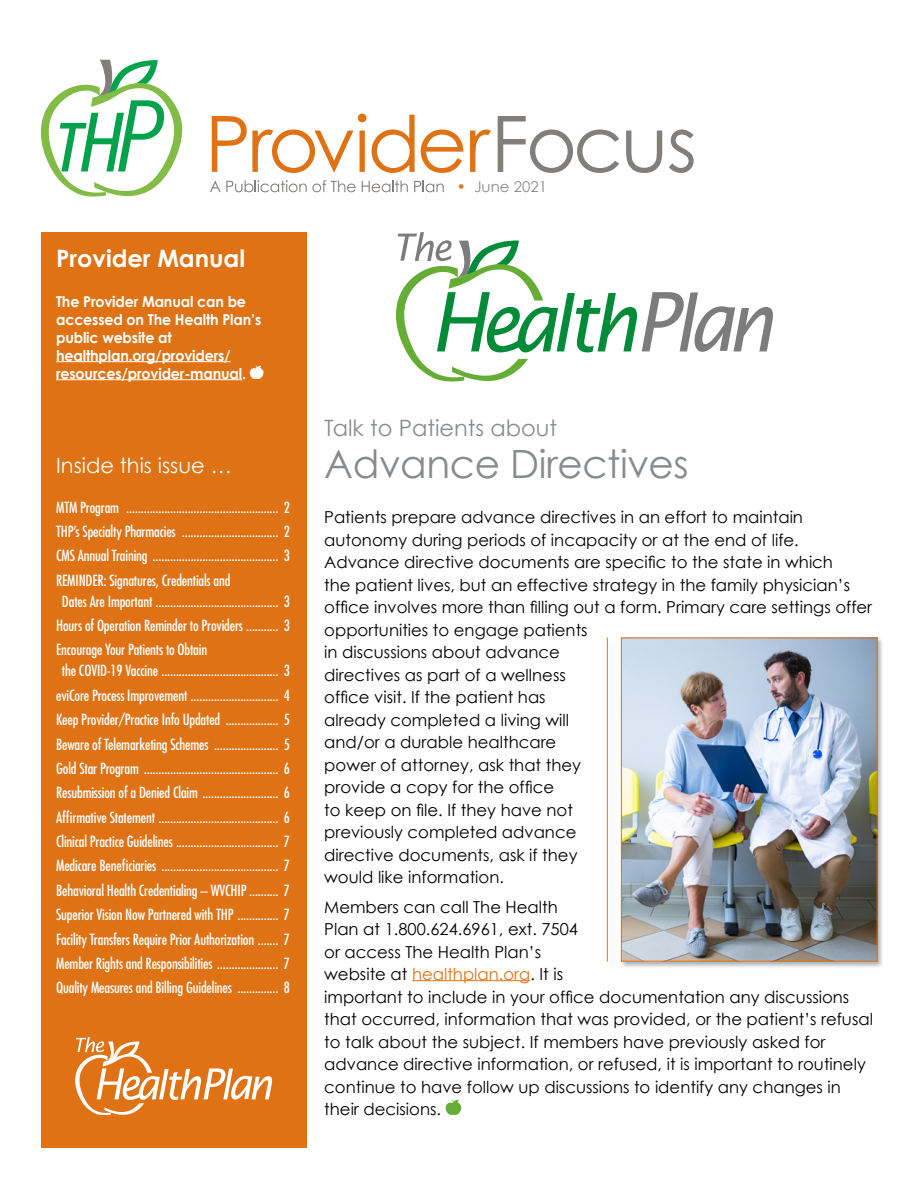
<style>
.page{position:relative;width:918px;height:1188px;background:#fff}
.page>*{position:absolute;margin:0;border:0;box-sizing:border-box;transform-origin:0 0}
.t1{font:39px "Century Gothic";letter-spacing:-.01em;color:#888b8d}
.t2{font:700 24px "Century Gothic";color:#fff}
.t3{font:22.5px "Century Gothic";color:#888b8d}
.t4{font:21px "Century Gothic";color:#fff}
.t5{font:16.5px/22.5px "Century Gothic";color:#000}
.t6{font:condensed 15px/24.3px "Futura";letter-spacing:-.01em;color:#fff;text-align:justify}
.t7{font:700 15px/18px "Century Gothic";letter-spacing:-.01em;color:#fff;scale:.95 1}
.t8{font:15px "Century Gothic";color:#888b8d}
.s1{color:#df7215}
</style>
<div class="page">
<div style="left:41px;top:232px;width:265px;height:916px;background:#df7215"></div>
<svg style="left:75px;top:1037px;width:197px;height:79px"></svg>
<svg style="left:212px;top:114px;width:203px;height:59px"></svg>
<svg style="left:421px;top:130px;width:42px;height:43px"></svg>
<svg style="left:470px;top:130px;width:21px;height:42px"></svg>
<svg style="left:498px;top:116px;width:121px;height:57px"></svg>
<svg style="left:626px;top:131px;width:36px;height:42px"></svg>
<svg style="left:669px;top:130px;width:25px;height:43px"></svg>
<svg style="left:210px;top:180px;width:146px;height:12px"></svg>
<svg style="left:362px;top:181px;width:46px;height:11px"></svg>
<svg style="left:414px;top:181px;width:30px;height:11px"></svg>
<svg style="left:40px;top:60px;width:143px;height:137px"></svg>
<svg style="left:396px;top:232px;width:377px;height:150px"></svg>
<hr style="left:412px;top:980px;width:118px;height:1px;background:#df7215">
<svg style="left:445px;top:1100px;width:17px;height:15px"></svg>
<hr style="left:56px;top:361px;width:175px;height:1px;background:#fff">
<hr style="left:56px;top:379px;width:186px;height:1px;background:#fff">
<svg style="left:249px;top:366px;width:15px;height:13px"></svg>
<div style="left:620px;top:637px;width:265px;height:331px;background:#000;opacity:.3"></div>
<img style="left:623px;top:640px;width:253px;height:320px">
<div style="left:621px;top:638px;width:257px;height:324px;border:1px solid #df7215"></div>
<div style="left:604px;top:636px;width:16px;height:337px;background:#000;opacity:.3"></div>
<hr style="left:607px;top:638px;width:1px;height:324px;background:#df7215">
<h2 class="t2" style="left:56px;top:243px;width:191px">Provider Manual</h2>
<p class="t7" style="left:56px;top:292px;width:217px">The Provider Manual can be accessed on The Health Plan’s public website at healthplan.org/providers/ resources/provider-manual.</p>
<h3 class="t4" style="left:56px;top:453px;width:177px">Inside this issue …</h3>
<p class="t6" style="left:56px;top:495px;width:235px">MTM Program .................................................... 2<br>THP’s Specialty Pharmacies ................................. 2<br>CMS Annual Training ........................................... 3<br>REMINDER: Signatures, Credentials and</p>
<p class="t6" style="left:56px;top:589px;width:235px;text-indent:6px">Dates Are Important .......................................... 3<br>Hours of Operation Reminder to Providers ........... 3<br>Encourage Your Patients to Obtain</p>
<p class="t6" style="left:56px;top:658px;width:235px;text-align:center">the COVID-19 Vaccine ........................................ 3 eviCore Process Improvement .............................. 4<br>Keep Provider/Practice Info Updated .................. 5<br>Beware of Telemarketing Schemes ...................... 5<br>Gold Star Program .............................................. 6<br>Resubmission of a Denied Claim .......................... 6<br>Affirmative Statement ......................................... 6<br>Clinical Practice Guidelines ................................... 7<br>Medicare Beneficiaries ........................................ 7<br>Behavioral Health Credentialing – WVCHIP .......... 7<br>Superior Vision Now Partnered with THP .............. 7<br>Facility Transfers Require Prior Authorization ....... 7<br>Member Rights and Responsibilities ..................... 7<br>Quality Measures and Billing Guidelines .............. 8</p>
<p class="t8" style="left:457px;top:177px;width:92px"><span class="s1">•</span> June 2021</p>
<h3 class="t3" style="left:324px;top:414px;width:234px">Talk to Patients about</h3>
<h1 class="t1" style="left:324px;top:441px;width:366px">Advance Directives</h1>
<p class="t5" style="left:324px;top:506px;width:549px">Patients prepare advance directives in an effort to maintain autonomy during periods of incapacity or at the end of life.<br>Advance directive documents are specific to the state in which<br>the patient lives, but an effective strategy in the family physician’s office involves more than filling out a form. Primary care settings offer opportunities to engage patients<br>in discussions about advance<br>directives as part of a wellness<br>office visit. If the patient has<br>already completed a living will<br>and/or a durable healthcare<br>power of attorney, ask that they<br>provide a copy for the office<br>to keep on file. If they have not<br>previously completed advance<br>directive documents, ask if they<br>would like information.</p>
<p class="t5" style="left:324px;top:895px;width:550px">Members can call The Health<br>Plan at 1.800.624.6961, ext. 7504<br>or access The Health Plan’s<br>website at <span class="s1">healthplan.org</span>. It is<br>important to include in your office documentation any discussions that occurred, information that was provided, or the patient’s refusal to talk about the subject. If members have previously asked for advance directive information, or refused, it is important to routinely continue to have follow up discussions to identify any changes in their decisions.</p>
</div>
